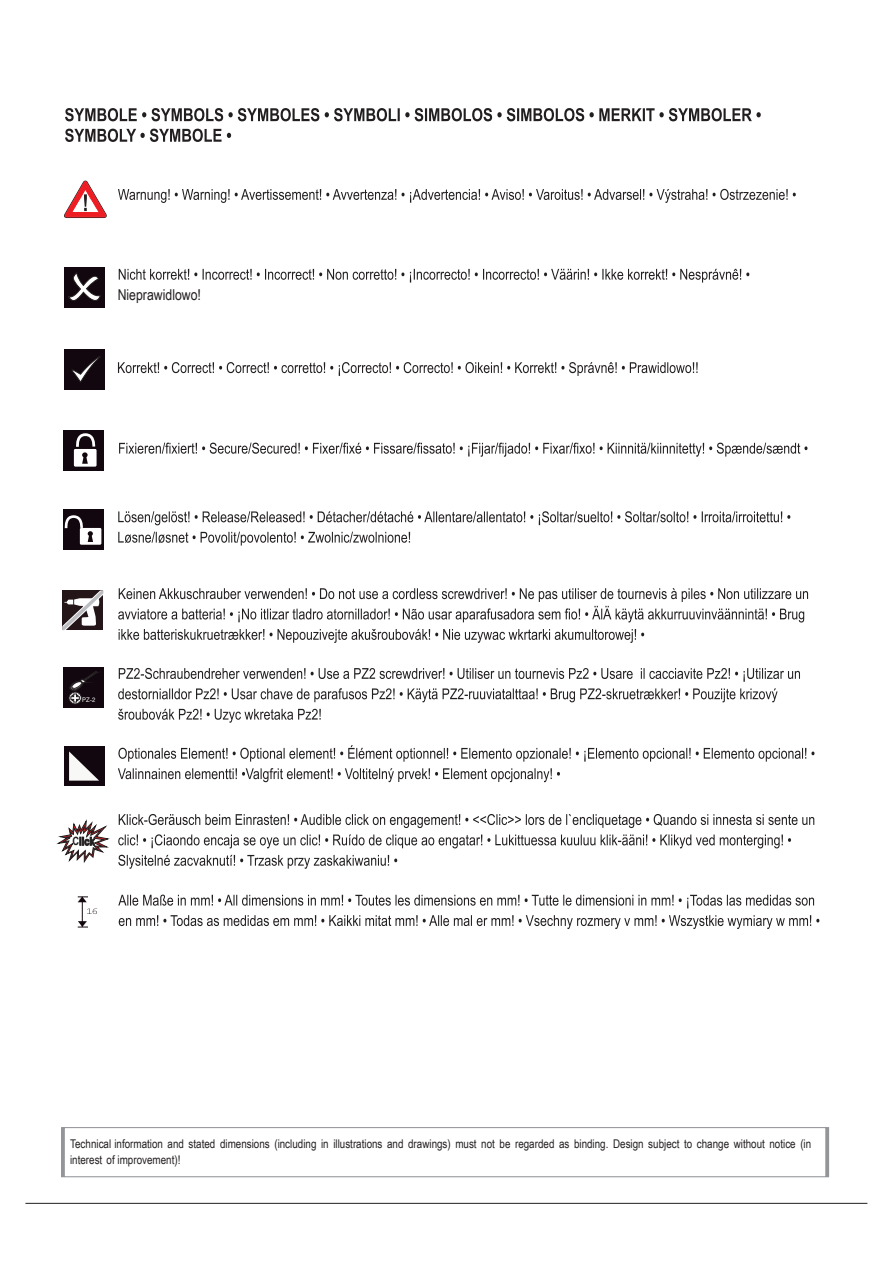
<style>
.page{position:relative;width:893px;height:1263px;background:#fff}
.page>*{position:absolute;margin:0;border:0;box-sizing:border-box;transform-origin:0 0}
.t1{font:15px "Arial Narrow";color:#231f20}
.t2{font:12px/16.4px "Arial Narrow";color:#231f20}
.t3{font:700 11.4px "Arial Narrow";color:#231f20}
.t4{font:6.3px "Helvetica Neue LT";color:#fff;scale:.93 1}
</style>
<div class="page">
<svg style="left:65px;top:108px;width:696px;height:13px"></svg>
<svg style="left:65px;top:129px;width:166px;height:13px"></svg>
<svg style="left:118px;top:189px;width:678px;height:14px"></svg>
<div style="left:62px;top:1126px;width:766px;height:52px;border:2px solid #939598"></div>
<svg style="left:119px;top:269px;width:630px;height:14px"></svg>
<svg style="left:118px;top:362px;width:580px;height:14px"></svg>
<svg style="left:119px;top:443px;width:688px;height:14px"></svg>
<svg style="left:118px;top:511px;width:672px;height:14px"></svg>
<svg style="left:118px;top:532px;width:292px;height:13px"></svg>
<svg style="left:118px;top:588px;width:690px;height:34px"></svg>
<svg style="left:119px;top:629px;width:525px;height:14px"></svg>
<svg style="left:119px;top:668px;width:681px;height:14px"></svg>
<svg style="left:118px;top:688px;width:660px;height:14px"></svg>
<svg style="left:118px;top:709px;width:203px;height:14px"></svg>
<svg style="left:118px;top:745px;width:696px;height:17px"></svg>
<svg style="left:118px;top:768px;width:442px;height:14px"></svg>
<svg style="left:119px;top:814px;width:695px;height:14px"></svg>
<svg style="left:118px;top:834px;width:673px;height:14px"></svg>
<svg style="left:118px;top:855px;width:279px;height:14px"></svg>
<svg style="left:118px;top:894px;width:696px;height:14px"></svg>
<svg style="left:119px;top:915px;width:700px;height:14px"></svg>
<hr style="left:82px;top:897px;width:1px;height:30px;background:#12070e">
<svg style="left:87px;top:908px;width:10px;height:6px"></svg>
<svg style="left:78px;top:921px;width:10px;height:7px"></svg>
<svg style="left:78px;top:896px;width:10px;height:6px"></svg>
<svg style="left:62px;top:590px;width:41px;height:40px"></svg>
<div style="left:64px;top:746px;width:40px;height:39px;background:#12070e"></div>
<svg style="left:69px;top:751px;width:30px;height:30px"></svg>
<div style="left:64px;top:430px;width:40px;height:40px;background:#12070e"></div>
<div style="left:73px;top:448px;width:24px;height:19px;background:#fff;border-radius:2px"></div>
<div style="left:72px;top:448px;width:26px;height:20px;border:1px solid #12070e;border-radius:2px"></div>
<svg style="left:75px;top:433px;width:22px;height:31px"></svg>
<div style="left:63px;top:509px;width:41px;height:40px;background:#12070e"></div>
<div style="left:79px;top:527px;width:23px;height:18px;background:#fff;border-radius:2px"></div>
<div style="left:79px;top:527px;width:24px;height:19px;border:1px solid #12070e;border-radius:2px"></div>
<svg style="left:64px;top:515px;width:29px;height:27px"></svg>
<div style="left:64px;top:350px;width:41px;height:40px;background:#12070e"></div>
<svg style="left:72px;top:356px;width:29px;height:27px"></svg>
<div style="left:63px;top:668px;width:41px;height:40px;background:#12070e"></div>
<div style="left:69px;top:692px;width:13px;height:12px;border:1px solid #231f20;border-radius:50%"></div>
<svg style="left:69px;top:671px;width:29px;height:32px"></svg>
<div style="left:64px;top:267px;width:40px;height:41px;background:#12070e"></div>
<svg style="left:68px;top:272px;width:33px;height:29px"></svg>
<svg style="left:64px;top:180px;width:43px;height:38px"></svg>
<svg style="left:57px;top:821px;width:52px;height:41px"></svg>
<hr style="left:25px;top:1203px;width:842px;height:1px;background:#231f20">
<p class="t1" style="left:118px;top:284px;width:85px">Nieprawidlowo!</p>
<p class="t4" style="left:82px;top:695px;width:16px">PZ-2</p>
<p class="t3" style="left:73px;top:832px;width:8px">C</p>
<p class="t2" style="left:70px;top:1135px;width:743px">Technical information and stated dimensions (including in illustrations and drawings) must not be regarded as binding. Design subject to change without notice (in interest of improvement)!</p>
</div>
